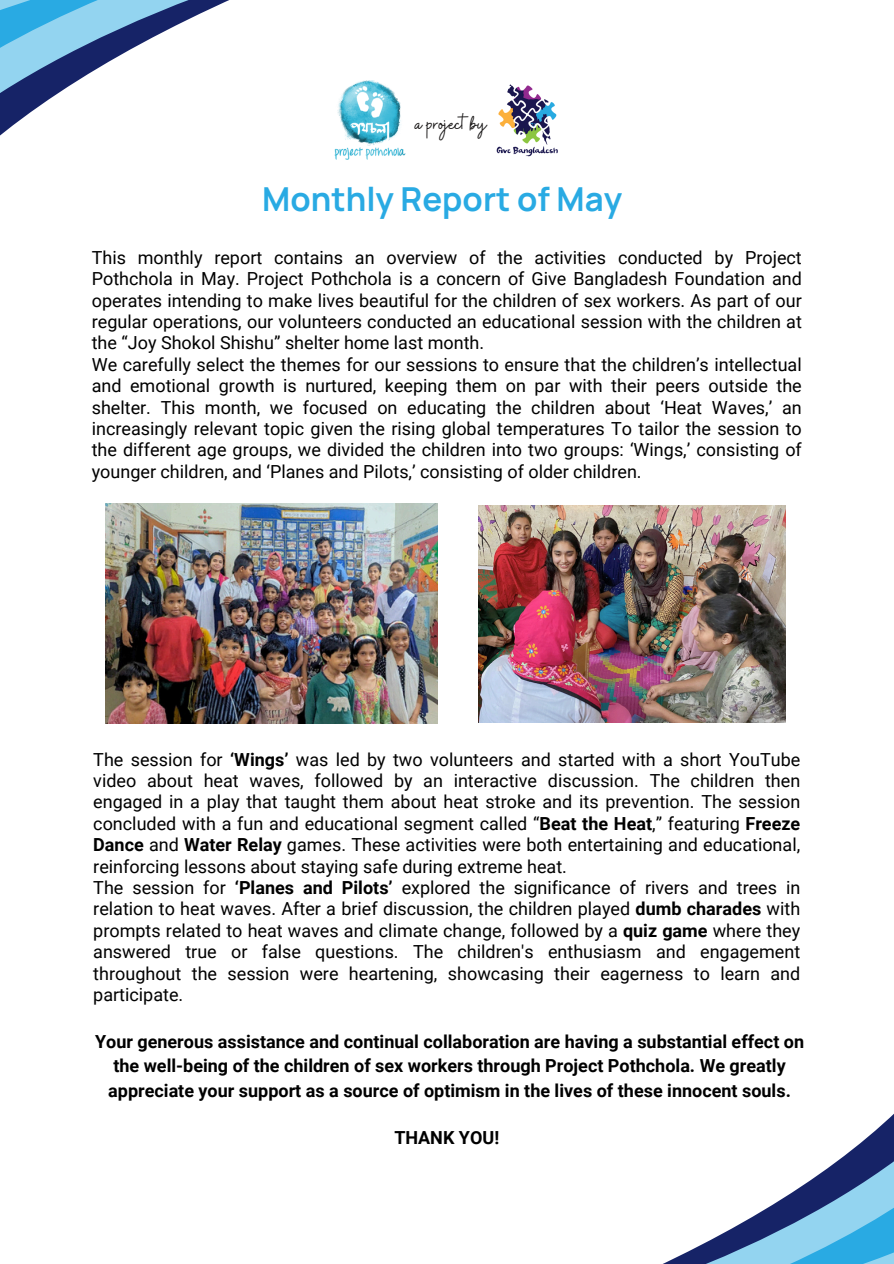
<style>
.page{position:relative;width:894px;height:1264px;background:#fff}
.page>*{position:absolute;margin:0;border:0;box-sizing:border-box;transform-origin:0 0}
.t1{font:700 33px "Manrope";color:#29aae3}
.t2{font:22.5px "Buffalo";color:#191717}
.t3{font:18px/21.3px "Roboto";color:#000;text-align:justify}
.t4{font:700 18px/24.8px "Roboto";color:#000;text-align:center}
.s1{font-weight:700}
</style>
<div class="page">
<img style="left:375px;top:82px;width:30px;height:74px">
<img style="left:496px;top:84px;width:62px;height:72px">
<svg style="left:334px;top:80px;width:41px;height:80px"></svg>
<svg style="left:0;top:0;width:229px;height:136px"></svg>
<svg style="left:665px;top:1114px;width:228px;height:149px"></svg>
<img style="left:106px;top:503px;width:332px;height:220px">
<img style="left:478px;top:505px;width:307px;height:218px">
<p class="t2" style="left:415px;top:109px;width:73px">a project by</p>
<p class="t1" style="left:262px;top:178px;width:361px">Monthly Report of May</p>
<p class="t3" style="left:92px;top:247px;width:711px">This monthly report contains an overview of the activities conducted by Project Pothchola in May. Project Pothchola is a concern of Give Bangladesh Foundation and operates intending to make lives beautiful for the children of sex workers. As part of our regular operations, our volunteers conducted an educational session with the children at the “Joy Shokol Shishu” shelter home last month.</p>
<h2 class="t3" style="left:92px;top:354px;width:711px">We carefully select the themes for our sessions to ensure that the children’s intellectual and emotional growth is nurtured, keeping them on par with their peers outside the shelter. This month, we focused on educating the children about ‘Heat Waves,’ an increasingly relevant topic given the rising global temperatures To tailor the session to the different age groups, we divided the children into two groups: ‘Wings,’ consisting of younger children, and ‘Planes and Pilots,’ consisting of older children.</h2>
<p class="t3" style="left:93px;top:749px;width:708px">The session for <span class="s1">‘Wings’</span> was led by two volunteers and started with a short YouTube video about heat waves, followed by an interactive discussion. The children then engaged in a play that taught them about heat stroke and its prevention. The session concluded with a fun and educational segment called “<span class="s1">Beat the Heat</span>,” featuring <span class="s1">Freeze Dance</span> and <span class="s1">Water Relay</span> games. These activities were both entertaining and educational, reinforcing lessons about staying safe during extreme heat.</p>
<p class="t3" style="left:93px;top:877px;width:708px">The session for <span class="s1">‘Planes and Pilots’</span> explored the significance of rivers and trees in relation to heat waves. After a brief discussion, the children played <span class="s1">dumb charades</span> with prompts related to heat waves and climate change, followed by a <span class="s1">quiz game</span> where they answered true or false questions. The children's enthusiasm and engagement throughout the session were heartening, showcasing their eagerness to learn and participate.</p>
<p class="t4" style="left:95px;top:1029px;width:710px">Your generous assistance and continual collaboration are having a substantial effect on the well-being of the children of sex workers through Project Pothchola. We greatly appreciate your support as a source of optimism in the lives of these innocent souls.</p>
<p class="t4" style="left:394px;top:1125px;width:106px">THANK YOU!</p>
</div>
